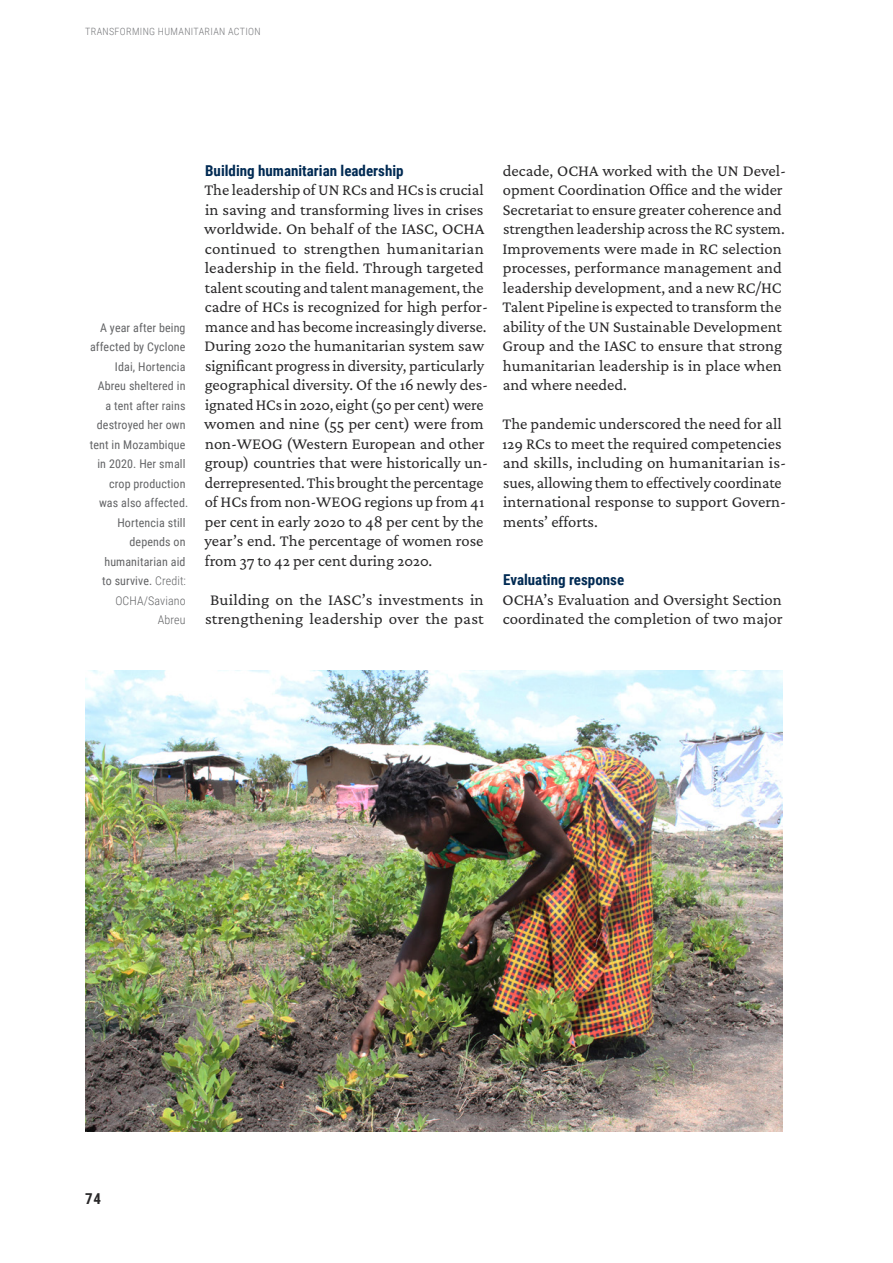
<style>
.page{position:relative;width:893px;height:1263px;background:#fff}
.page>*{position:absolute;margin:0;border:0;box-sizing:border-box;transform-origin:0 0}
.t1{font:16.5px/19.5px "Crimson Pro";color:#292829}
.t2{font:700 15px "Roboto Condensed";color:#002a53}
.t3{font:700 15px "Roboto Condensed";color:#292829}
.t4{font:12px/19.5px "Roboto Condensed";letter-spacing:.01em;color:#636466;text-align:right}
.t5{font:300 10.05px "Roboto Condensed";color:#77787b}
.s1{font-weight:300}
</style>
<div class="page">
<img style="left:85px;top:670px;width:697px;height:461px">
<p class="t5" style="left:85px;top:25px;width:13px">TRANSFORMING</p>
<p class="t5" style="left:158px;top:25px;width:3px">HUMANITARIAN</p>
<p class="t5" style="left:228px;top:25px;width:2px">ACTION</p>
<p class="t4" style="left:90px;top:317px;width:100px">A year after being affected by Cyclone<br>Idai, Hortencia<br>Abreu sheltered in<br>a tent after rains destroyed her own tent in Mozambique in 2020. Her small crop production was also affected.<br>Hortencia still depends on humanitarian aid<br>to survive. <span class="s1">CREDIT:<br>OCHA/SAVIANO<br>ABREU</span></p>
<p class="t2" style="left:205px;top:160px;width:200px">Building humanitarian leadership</p>
<p class="t1" style="left:204px;top:180px;width:285px">The leadership of UN RCs and HCs is crucial in saving and transforming lives in crises worldwide. On behalf of the IASC, OCHA continued to strengthen humanitarian leadership in the field. Through targeted talent scouting and talent management, the cadre of HCs is recognized for high perfor&shy;mance and has become increasingly diverse.<br>During 2020 the humanitarian system saw significant progress in diversity, particularly geographical diversity. Of the 16 newly des&shy;ignated HCs in 2020, eight (50 per cent) were women and nine (55 per cent) were from non-WEOG (Western European and other group) countries that were historically un&shy;derrepresented. This brought the percentage of HCs from non-WEOG regions up from 41 per cent in early 2020 to 48 per cent by the year’s end. The percentage of women rose from 37 to 42 per cent during 2020.</p>
<p class="t1" style="left:205px;top:589px;width:280px;text-align:center">Building on the IASC’s investments in strengthening leadership over the past</p>
<p class="t1" style="left:502px;top:160px;width:285px">decade, OCHA worked with the UN Devel&shy;opment Coordination Office and the wider Secretariat to ensure greater coherence and strengthen leadership across the RC system.<br>Improvements were made in RC selection processes, performance management and leadership development, and a new RC/HC Talent Pipeline is expected to transform the ability of the UN Sustainable Development Group and the IASC to ensure that strong humanitarian leadership is in place when and where needed.</p>
<p class="t1" style="left:502px;top:414px;width:286px">The pandemic underscored the need for all 129 RCs to meet the required competencies and skills, including on humanitarian is&shy;sues, allowing them to effectively coordinate international response to support Govern&shy;ments’ efforts.</p>
<p class="t2" style="left:503px;top:569px;width:122px">Evaluating response</p>
<p class="t1" style="left:502px;top:589px;width:282px">OCHA’s Evaluation and Oversight Section coordinated the completion of two major</p>
<p class="t3" style="left:85px;top:1188px;width:17px">74</p>
</div>
